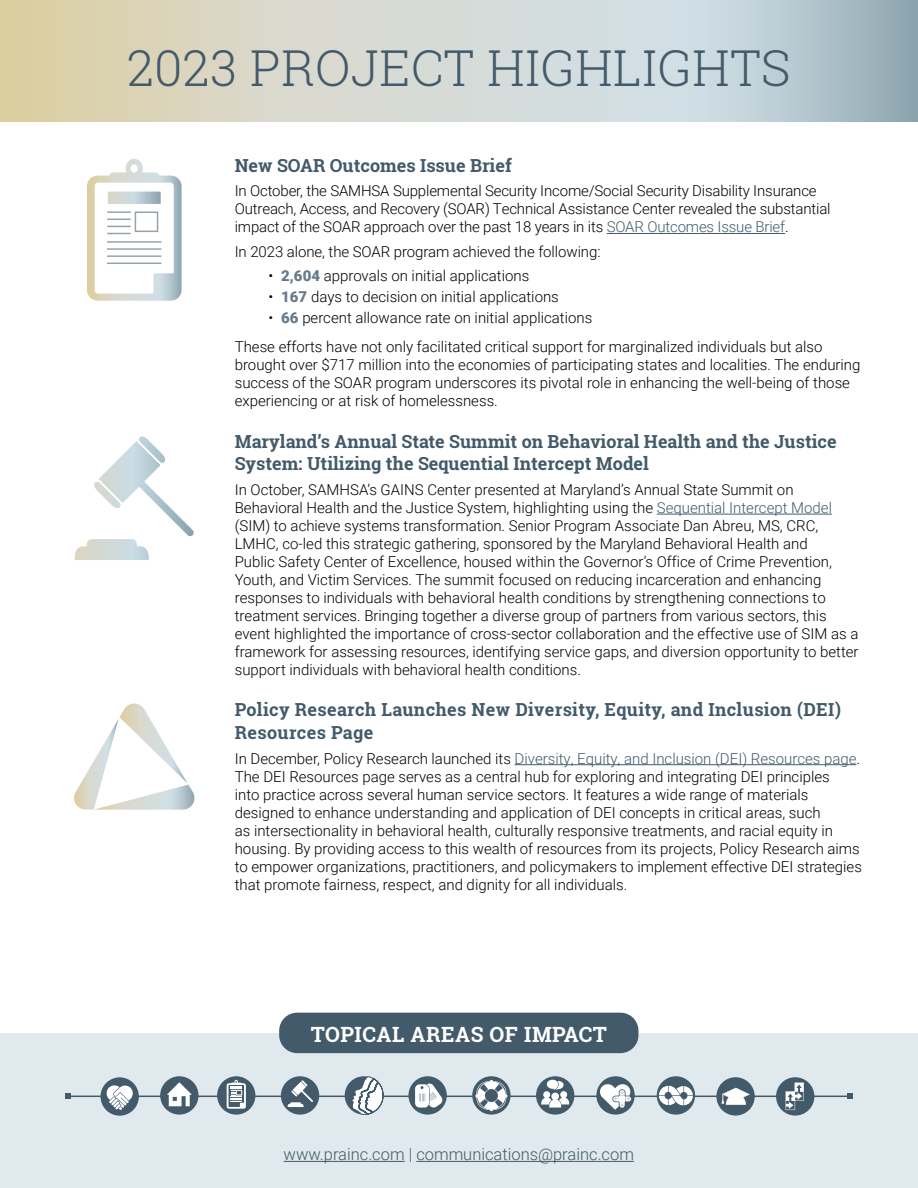
<style>
.page{position:relative;width:918px;height:1188px;background:#fff}
.page>*{position:absolute;margin:0;border:0;box-sizing:border-box;transform-origin:0 0}
.t1{font:300 49.5px "Roboto Slab";letter-spacing:.01em;color:#425a69}
.t2{font:700 21px "Roboto Slab";letter-spacing:.025em;color:#fff}
.t3{font:700 18px/22.5px "Roboto Slab";color:#425a69}
.t4{font:700 18px/22.5px "Roboto Slab";letter-spacing:.02em;color:#425a69}
.t5{font:300 16.5px "Roboto";color:#425a69}
.t6{font:300 15px/18px "Roboto";color:#000}
.s1{color:#425a69}
.s2{font-weight:900;color:#647b8c}
</style>
<div class="page">
<svg style="left:0;top:0;width:918px;height:122px;background:#cfd4cb"></svg>
<div style="left:0;top:1033px;width:918px;height:155px;background:#e0e9ed"></div>
<hr style="left:68px;top:1096px;width:782px;height:1px;background:#425a69">
<svg style="left:65px;top:1093px;width:6px;height:6px"></svg>
<svg style="left:847px;top:1093px;width:6px;height:6px"></svg>
<div style="left:279px;top:1013px;width:359px;height:40px;background:#425a69;border-radius:18px"></div>
<hr style="left:284px;top:1161px;width:121px;height:1px;background:#425a69">
<hr style="left:416px;top:1161px;width:218px;height:1px;background:#425a69">
<svg style="left:408px;top:1076px;width:39px;height:39px"></svg>
<div style="left:536px;top:1076px;width:38px;height:39px;background:#425a69;border-radius:50%"></div>
<svg style="left:596px;top:1076px;width:39px;height:39px"></svg>
<div style="left:657px;top:1076px;width:38px;height:39px;background:#425a69;border-radius:50%"></div>
<svg style="left:472px;top:1076px;width:39px;height:39px"></svg>
<div style="left:281px;top:1076px;width:38px;height:39px;background:#425a69;border-radius:50%"></div>
<div style="left:345px;top:1076px;width:38px;height:39px;background:#425a69;border-radius:50%"></div>
<div style="left:716px;top:1077px;width:39px;height:39px;background:#425a69;border-radius:50%"></div>
<div style="left:776px;top:1077px;width:38px;height:39px;background:#425a69;border-radius:50%"></div>
<div style="left:160px;top:1076px;width:39px;height:39px;background:#425a69;border-radius:50%"></div>
<svg style="left:167px;top:1082px;width:25px;height:24px"></svg>
<div style="left:217px;top:1076px;width:38px;height:39px;background:#425a69;border-radius:50%"></div>
<svg style="left:227px;top:1080px;width:19px;height:29px"></svg>
<svg style="left:288px;top:1080px;width:25px;height:27px"></svg>
<svg style="left:352px;top:1077px;width:31px;height:37px"></svg>
<svg style="left:415px;top:1083px;width:28px;height:27px"></svg>
<svg style="left:721px;top:1088px;width:29px;height:17px"></svg>
<div style="left:101px;top:1077px;width:38px;height:39px;background:#425a69;border-radius:50%"></div>
<svg style="left:106px;top:1085px;width:28px;height:25px"></svg>
<svg style="left:541px;top:1079px;width:28px;height:29px"></svg>
<svg style="left:599px;top:1083px;width:32px;height:27px"></svg>
<svg style="left:659px;top:1086px;width:34px;height:19px"></svg>
<svg style="left:786px;top:1083px;width:18px;height:27px"></svg>
<svg style="left:475px;top:1080px;width:32px;height:31px"></svg>
<svg style="left:87px;top:159px;width:95px;height:142px"></svg>
<hr style="left:607px;top:233px;width:178px;height:1px;background:#425a69">
<svg style="left:74px;top:436px;width:120px;height:124px"></svg>
<hr style="left:657px;top:514px;width:175px;height:1px;background:#425a69">
<svg style="left:74px;top:703px;width:121px;height:107px"></svg>
<hr style="left:515px;top:764px;width:341px;height:1px;background:#425a69">
<h2 class="t1" style="left:127px;top:34px;width:665px">2023 PROJECT HIGHLIGHTS</h2>
<h3 class="t3" style="left:235px;top:154px;width:278px">New SOAR Outcomes Issue Brief</h3>
<p class="t6" style="left:235px;top:181px;width:597px">In October, the SAMHSA Supplemental Security Income/Social Security Disability Insurance<br>Outreach, Access, and Recovery (SOAR) Technical Assistance Center revealed the substantial impact of the SOAR approach over the past 18 years in its <span class="s1">SOAR Outcomes Issue Brief</span>.</p>
<p class="t6" style="left:235px;top:242px;width:367px">In 2023 alone, the SOAR program achieved the following:</p>
<p class="t6" style="left:268px;top:266px;width:262px">• <span class="s2">2,604</span> approvals on initial applications</p>
<p class="t6" style="left:268px;top:287px;width:292px">• <span class="s2">167</span> days to decision on initial applications</p>
<p class="t6" style="left:268px;top:308px;width:325px">• <span class="s2">66</span> percent allowance rate on initial applications</p>
<p class="t6" style="left:235px;top:337px;width:627px">These efforts have not only facilitated critical support for marginalized individuals but also brought over $717 million into the economies of participating states and localities. The enduring success of the SOAR program underscores its pivotal role in enhancing the well-being of those experiencing or at risk of homelessness.</p>
<h3 class="t3" style="left:235px;top:430px;width:603px">Maryland’s Annual State Summit on Behavioral Health and the Justice<br>System: Utilizing the Sequential Intercept Model</h3>
<p class="t6" style="left:235px;top:480px;width:625px">In October, SAMHSA’s GAINS Center presented at Maryland’s Annual State Summit on Behavioral Health and the Justice System, highlighting using the <span class="s1">Sequential Intercept Model </span>(SIM) to achieve systems transformation. Senior Program Associate Dan Abreu, MS, CRC, LMHC, co-led this strategic gathering, sponsored by the Maryland Behavioral Health and<br>Public Safety Center of Excellence, housed within the Governor’s Office of Crime Prevention, Youth, and Victim Services. The summit focused on reducing incarceration and enhancing responses to individuals with behavioral health conditions by strengthening connections to treatment services. Bringing together a diverse group of partners from various sectors, this event highlighted the importance of cross-sector collaboration and the effective use of SIM as a framework for assessing resources, identifying service gaps, and diversion opportunity to better support individuals with behavioral health conditions.</p>
<h3 class="t4" style="left:235px;top:698px;width:608px">Policy Research Launches New Diversity, Equity, and Inclusion (DEI)<br>Resources Page</h3>
<p class="t6" style="left:235px;top:749px;width:629px">In December, Policy Research launched its <span class="s1">Diversity, Equity, and Inclusion (DEI) Resources page</span>.<br>The DEI Resources page serves as a central hub for exploring and integrating DEI principles<br>into practice across several human service sectors. It features a wide range of materials designed to enhance understanding and application of DEI concepts in critical areas, such<br>as intersectionality in behavioral health, culturally responsive treatments, and racial equity in housing. By providing access to this wealth of resources from its projects, Policy Research aims to empower organizations, practitioners, and policymakers to implement effective DEI strategies that promote fairness, respect, and dignity for all individuals.</p>
<h3 class="t2" style="left:311px;top:1020px;width:298px">TOPICAL AREAS OF IMPACT</h3>
<p class="t5" style="left:284px;top:1143px;width:352px">www.prainc.com | communications@prainc.com</p>
</div>
